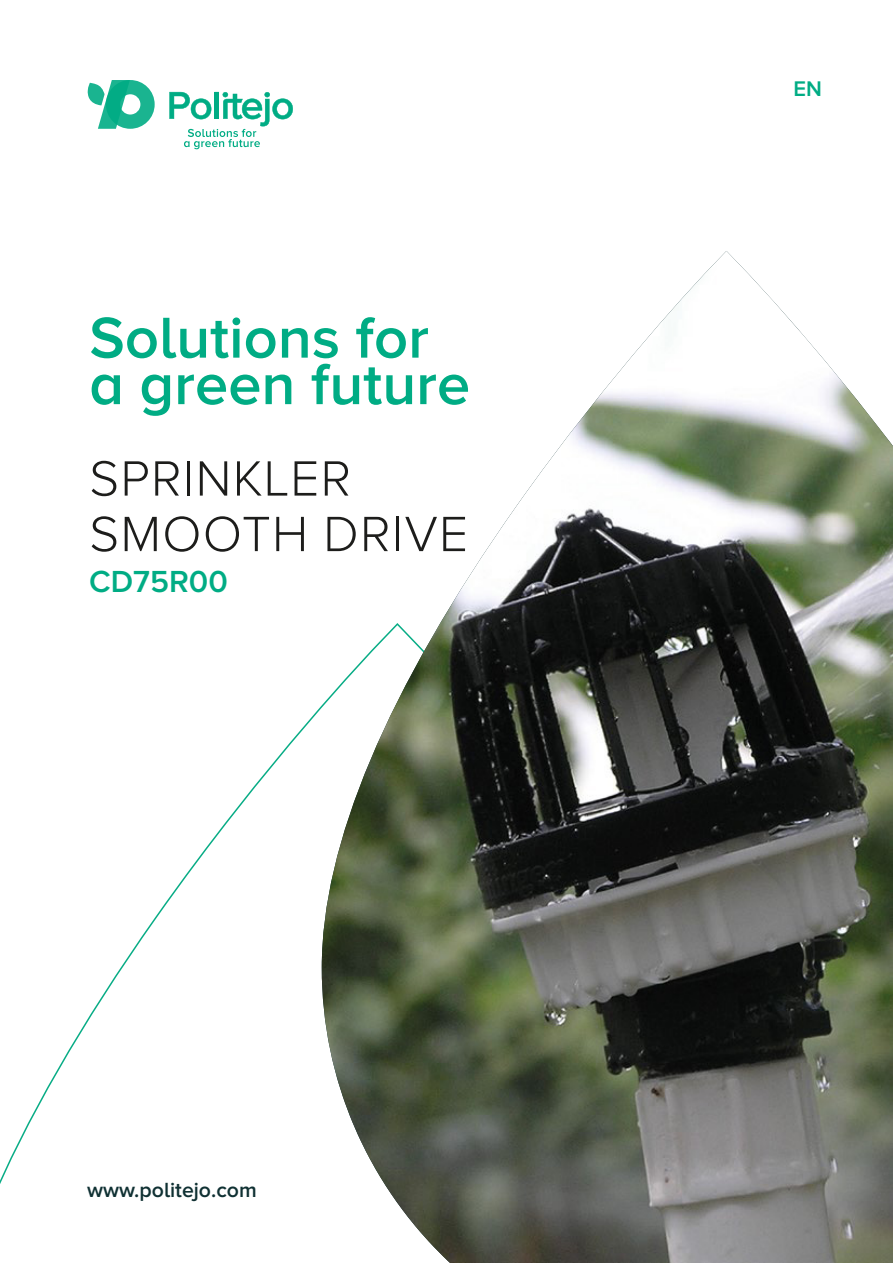
<style>
.page{position:relative;width:893px;height:1263px;background:#fff}
.page>*{position:absolute;margin:0;border:0;box-sizing:border-box;transform-origin:0 0}
.t1{font:600 59.7px/46.5px "Proxima Nova A";color:#00ac84}
.t2{font:300 51.3px/55.5px "Proxima Nova A";letter-spacing:.025em;color:#1d1d1b}
.t3{font:600 31.65px "Proxima Nova A";color:#00ac84}
.t4{font:600 21.9px "Proxima Nova A";color:#00ac84}
.t5{font:600 21.3px "Proxima Nova A";color:#103133}
</style>
<div class="page">
<img style="left:322px;top:251px;width:571px;height:1012px">
<svg style="left:169px;top:92px;width:124px;height:57px"></svg>
<svg style="left:88px;top:80px;width:67px;height:49px"></svg>
<p class="t1" style="left:89px;top:313px;width:382px">Solutions for a green future</p>
<p class="t2" style="left:89px;top:450px;width:380px">SPRINKLER<br>SMOOTH DRIVE</p>
<p class="t3" style="left:89px;top:564px;width:140px">CD75R00</p>
<p class="t5" style="left:87px;top:1178px;width:171px">www.politejo.com</p>
<p class="t4" style="left:793px;top:76px;width:30px">EN</p>
</div>
